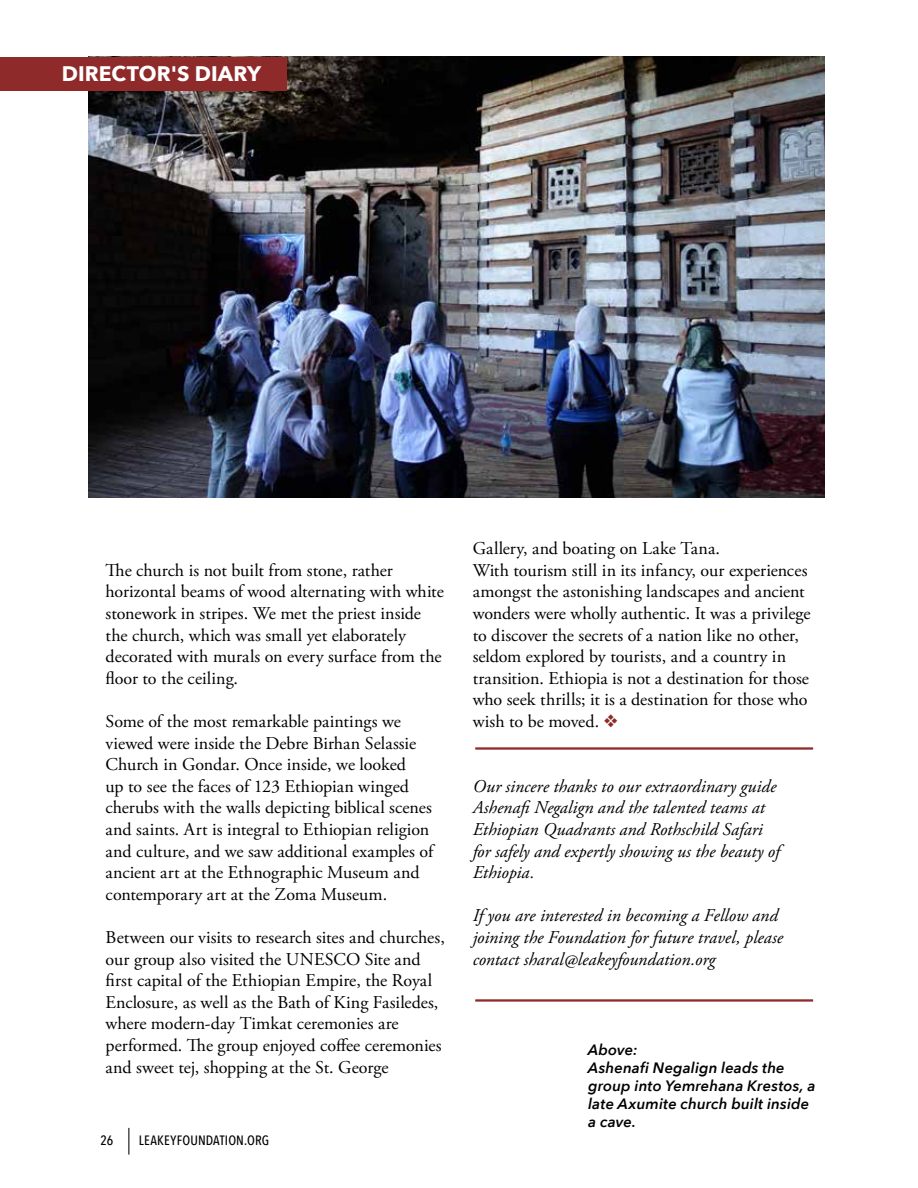
<style>
.page{position:relative;width:918px;height:1188px;background:#fff}
.page>*{position:absolute;margin:0;border:0;box-sizing:border-box;transform-origin:0 0}
.t1{font:700 21px "Avenir Next";letter-spacing:.005em;color:#fff}
.t2{font:18px/21.6px "Adobe Garamond Pro";color:#000}
.t3{font:italic 18px/21.6px "Adobe Garamond Pro";color:#000}
.t4{font:italic 600 15px/18px "Avenir Next";letter-spacing:.01em;color:#000}
.t5{font:500 13.5px "Avenir Next Condensed";letter-spacing:.01em;color:#000}
.s1{color:#8e2a2a}
</style>
<div class="page">
<svg style="left:128px;top:1128px;width:1px;height:27px"></svg>
<img style="left:88px;top:56px;width:737px;height:442px">
<hr style="left:475px;top:748px;width:338px;height:1px;background:#8e2a2a">
<hr style="left:475px;top:749px;width:338px;height:1px;background:#8e2a2a">
<div style="left:0;top:57px;width:286px;height:34px;background:#8e2a2a"></div>
<hr style="left:475px;top:1000px;width:338px;height:1px;background:#8e2a2a">
<hr style="left:475px;top:1001px;width:338px;height:1px;background:#8e2a2a">
<p class="t1" style="left:62px;top:55px;width:201px">DIRECTOR'S DIARY</p>
<p class="t2" style="left:106px;top:560px;width:340px">The church is not built from stone, rather horizontal beams of wood alternating with white stonework in stripes. We met the priest inside the church, which was small yet elaborately decorated with murals on every surface from the floor to the ceiling.</p>
<p class="t2" style="left:106px;top:711px;width:329px">Some of the most remarkable paintings we viewed were inside the Debre Birhan Selassie Church in Gondar. Once inside, we looked<br>up to see the faces of 123 Ethiopian winged cherubs with the walls depicting biblical scenes and saints. Art is integral to Ethiopian religion and culture, and we saw additional examples of ancient art at the Ethnographic Museum and contemporary art at the Zoma Museum.</p>
<p class="t2" style="left:106px;top:927px;width:341px">Between our visits to research sites and churches, our group also visited the UNESCO Site and first capital of the Ethiopian Empire, the Royal Enclosure, as well as the Bath of King Fasiledes, where modern-day Timkat ceremonies are performed. The group enjoyed coffee ceremonies and sweet tej, shopping at the St. George</p>
<p class="t5" style="left:100px;top:1132px;width:14px">26</p>
<p class="t5" style="left:139px;top:1132px;width:132px">LEAKEYFOUNDATION.ORG</p>
<p class="t2" style="left:473px;top:538px;width:339px">Gallery, and boating on Lake Tana.<br>With tourism still in its infancy, our experiences amongst the astonishing landscapes and ancient wonders were wholly authentic. It was a privilege to discover the secrets of a nation like no other, seldom explored by tourists, and a country in transition. Ethiopia is not a destination for those who seek thrills; it is a destination for those who wish to be moved. <span class="s1">❖</span></p>
<p class="t3" style="left:473px;top:776px;width:309px">Our sincere thanks to our extraordinary guide Ashenafi Negalign and the talented teams at Ethiopian Quadrants and Rothschild Safari for safely and expertly showing us the beauty of Ethiopia.</p>
<p class="t3" style="left:473px;top:905px;width:312px">If you are interested in becoming a Fellow and joining the Foundation for future travel, please contact sharal@leakeyfoundation.org</p>
<p class="t4" style="left:588px;top:1040px;width:229px">Above:<br>Ashenafi Negalign leads the group into Yemrehana Krestos, a late Axumite church built inside a cave.</p>
</div>
